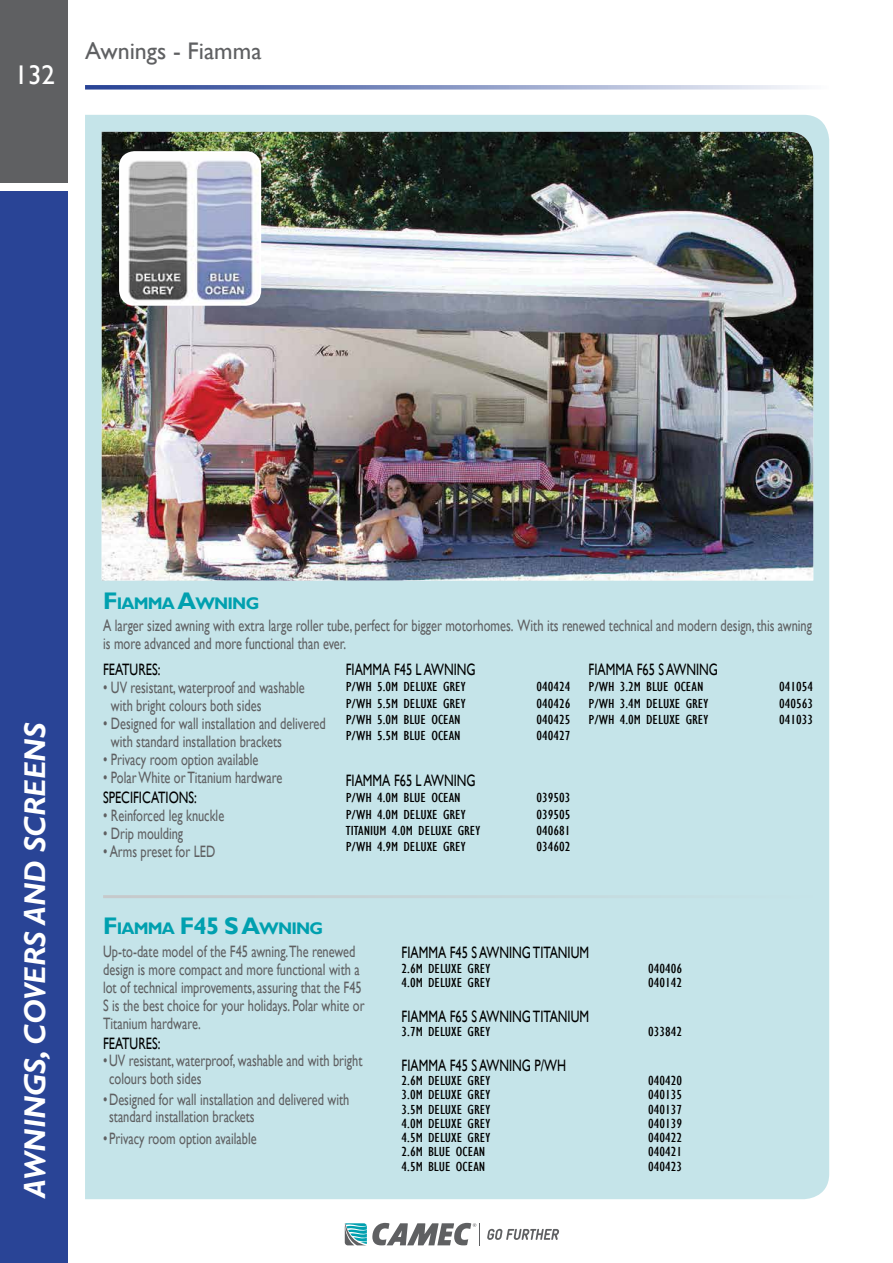
<style>
.page{position:relative;width:893px;height:1263px;background:#fff}
.page>*{position:absolute;margin:0;border:0;box-sizing:border-box;transform-origin:0 0}
.t1{font:italic 700 30px "Gill Sans";color:#fff}
.t2{font:27px "Gill Sans";color:#fff}
.t3{font:24px "Gill Sans";color:#5f6062}
.t4{font:700 16.8px "Gill Sans";letter-spacing:-.05em;color:#00a0af}
.t5{font:16.5px/18px "Gill Sans";color:#5f6062;scale:.75 1}
.t6{font:16.5px "Gill Sans";color:#000;scale:.75 1}
.t7{font:condensed 13.5px "Gill Sans";color:#000;scale:1.15 1}
.s1{font-size:24px}
</style>
<div class="page">
<div style="left:0;top:0;width:68px;height:183px;background:#5f6062"></div>
<div style="left:0;top:191px;width:68px;height:1072px;background:#294496"></div>
<svg style="left:487px;top:1229px;width:72px;height:11px"></svg>
<svg style="left:345px;top:1223px;width:135px;height:22px"></svg>
<svg style="left:85px;top:85px;width:718px;height:5px;background:#94a1ca"></svg>
<div style="left:85px;top:115px;width:744px;height:1084px;background:#c5e4e9"></div>
<img style="left:102px;top:132px;width:711px;height:448px">
<img style="left:120px;top:152px;width:140px;height:153px">
<div style="left:119px;top:151px;width:142px;height:155px;border:2px solid #fff;border-radius:14px"></div>
<hr style="left:103px;top:895px;width:710px;height:3px;background:#c7c9cb">
<h2 class="t2" style="left:15px;top:59px;width:42px">132</h2>
<h3 class="t3" style="left:85px;top:37px;width:178px">Awnings - Fiamma</h3>
<h1 class="t1" style="left:18px;top:1198px;width:477px;rotate:-90deg">AWNINGS, COVERS AND SCREENS</h1>
<p class="t4" style="left:103px;top:593px;width:158px"><span class="s1">F</span> IAMMA <span class="s1">A</span>WNING</p>
<p class="t5" style="left:103px;top:616px;width:947px">A larger sized awning with extra large roller tube, perfect for bigger motorhomes. With its renewed technical and modern design, this awning is more advanced and more functional than ever.</p>
<p class="t6" style="left:103px;top:660px;width:78px">FEATURES:</p>
<p class="t5" style="left:111px;top:678px;width:260px;text-indent:-8px">• UV resistant, waterproof and washable with bright colours both sides</p>
<p class="t5" style="left:111px;top:714px;width:288px;text-indent:-8px">• Designed for wall installation and delivered with standard installation brackets</p>
<p class="t5" style="left:103px;top:750px;width:209px">• Privacy room option available</p>
<p class="t5" style="left:103px;top:768px;width:240px">• Polar White or Titanium hardware</p>
<p class="t6" style="left:103px;top:788px;width:127px">SPECIFICATIONS:</p>
<p class="t5" style="left:103px;top:807px;width:163px">• Reinforced leg knuckle</p>
<p class="t5" style="left:103px;top:825px;width:108px">• Drip moulding</p>
<p class="t5" style="left:103px;top:843px;width:151px">• Arms preset for LED</p>
<p class="t6" style="left:346px;top:660px;width:175px">FIAMMA F45 L AWNING</p>
<p class="t7" style="left:346px;top:679px;width:106px">P/WH 5.0M DELUXE GREY</p>
<p class="t7" style="left:536px;top:679px;width:31px">040424</p>
<p class="t7" style="left:346px;top:695px;width:106px">P/WH 5.5M DELUXE GREY</p>
<p class="t7" style="left:536px;top:695px;width:31px">040426</p>
<p class="t7" style="left:346px;top:711px;width:101px">P/WH 5.0M BLUE OCEAN</p>
<p class="t7" style="left:536px;top:711px;width:31px">040425</p>
<p class="t7" style="left:346px;top:728px;width:101px">P/WH 5.5M BLUE OCEAN</p>
<p class="t7" style="left:536px;top:728px;width:31px">040427</p>
<p class="t6" style="left:346px;top:771px;width:175px">FIAMMA F65 L AWNING</p>
<p class="t7" style="left:346px;top:790px;width:101px">P/WH 4.0M BLUE OCEAN</p>
<p class="t7" style="left:536px;top:790px;width:31px">039503</p>
<p class="t7" style="left:346px;top:806px;width:106px">P/WH 4.0M DELUXE GREY</p>
<p class="t7" style="left:536px;top:806px;width:31px">039505</p>
<p class="t7" style="left:346px;top:823px;width:119px">TITANIUM 4.0M DELUXE GREY</p>
<p class="t7" style="left:536px;top:823px;width:31px">040681</p>
<p class="t7" style="left:346px;top:839px;width:106px">P/WH 4.9M DELUXE GREY</p>
<p class="t7" style="left:536px;top:839px;width:31px">034602</p>
<p class="t6" style="left:588px;top:660px;width:174px">FIAMMA F65 S AWNING</p>
<p class="t7" style="left:588px;top:679px;width:101px">P/WH 3.2M BLUE OCEAN</p>
<p class="t7" style="left:779px;top:679px;width:31px">041054</p>
<p class="t7" style="left:588px;top:695px;width:106px">P/WH 3.4M DELUXE GREY</p>
<p class="t7" style="left:779px;top:695px;width:31px">040563</p>
<p class="t7" style="left:588px;top:711px;width:106px">P/WH 4.0M DELUXE GREY</p>
<p class="t7" style="left:779px;top:711px;width:31px">041033</p>
<p class="t4" style="left:103px;top:918px;width:221px"><span class="s1">F</span> IAMMA <span class="s1">F45 S A</span>WNING</p>
<p class="t5" style="left:103px;top:942px;width:350px">Up-to-date model of the F45 awning.The renewed design is more compact and more functional with a lot of technical improvements, assuring that the F45<br>S is the best choice for your holidays. Polar white or Titanium hardware.</p>
<p class="t6" style="left:103px;top:1034px;width:78px">FEATURES:</p>
<p class="t5" style="left:109px;top:1052px;width:339px;line-height:17.2px;text-indent:-6px">•UV resistant, waterproof, washable and with bright colours both sides</p>
<p class="t5" style="left:109px;top:1091px;width:322px;line-height:17.2px;text-indent:-6px">•Designed for wall installation and delivered with standard installation brackets</p>
<p class="t5" style="left:103px;top:1130px;width:206px">• Privacy room option available</p>
<p class="t6" style="left:402px;top:943px;width:252px">FIAMMA F45 S AWNING TITANIUM</p>
<p class="t7" style="left:402px;top:960px;width:79px">2.6M DELUXE GREY</p>
<p class="t7" style="left:648px;top:960px;width:31px">040406</p>
<p class="t7" style="left:402px;top:974px;width:79px">4.0M DELUXE GREY</p>
<p class="t7" style="left:648px;top:974px;width:31px">040142</p>
<p class="t6" style="left:402px;top:1006px;width:252px">FIAMMA F65 S AWNING TITANIUM</p>
<p class="t7" style="left:402px;top:1023px;width:79px">3.7M DELUXE GREY</p>
<p class="t7" style="left:648px;top:1023px;width:31px">033842</p>
<p class="t6" style="left:402px;top:1056px;width:221px">FIAMMA F45 S AWNING P/WH</p>
<p class="t7" style="left:402px;top:1073px;width:79px">2.6M DELUXE GREY</p>
<p class="t7" style="left:648px;top:1073px;width:31px">040420</p>
<p class="t7" style="left:402px;top:1087px;width:79px">3.0M DELUXE GREY</p>
<p class="t7" style="left:648px;top:1087px;width:31px">040135</p>
<p class="t7" style="left:402px;top:1101px;width:79px">3.5M DELUXE GREY</p>
<p class="t7" style="left:648px;top:1101px;width:31px">040137</p>
<p class="t7" style="left:402px;top:1115px;width:79px">4.0M DELUXE GREY</p>
<p class="t7" style="left:648px;top:1115px;width:31px">040139</p>
<p class="t7" style="left:402px;top:1130px;width:79px">4.5M DELUXE GREY</p>
<p class="t7" style="left:648px;top:1130px;width:31px">040422</p>
<p class="t7" style="left:402px;top:1144px;width:74px">2.6M BLUE OCEAN</p>
<p class="t7" style="left:648px;top:1144px;width:31px">040421</p>
<p class="t7" style="left:402px;top:1158px;width:74px">4.5M BLUE OCEAN</p>
<p class="t7" style="left:648px;top:1158px;width:31px">040423</p>
</div>
